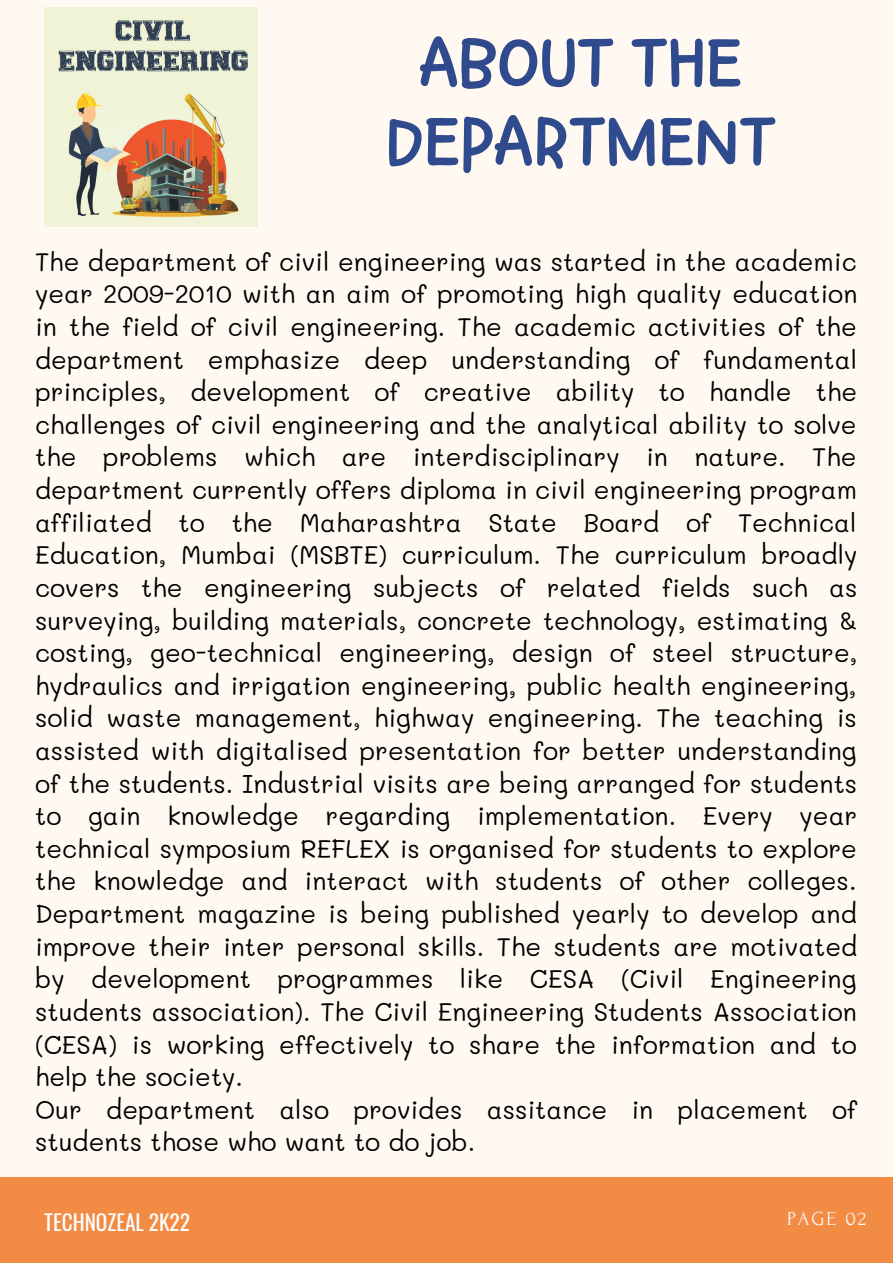
<style>
.page{position:relative;width:893px;height:1264px;background:#fff}
.page>*{position:absolute;margin:0;border:0;box-sizing:border-box;transform-origin:0 0}
.t1{font:79.5px/78.8px "TT Dalpangi R";letter-spacing:-.025em;color:#304a8e;text-align:center}
.t2{font:25.5px/32.5px "Mali";color:#000}
.t3{font:21.3px "Oswald";color:#fff}
.t4{font:19.8px "Forum";letter-spacing:.1em;color:#fafafa}
</style>
<div class="page">
<div style="left:0;top:0;width:892px;height:1262px;background:#fff9f2"></div>
<div style="left:0;top:1176px;width:892px;height:86px;background:#f28b43"></div>
<img style="left:44px;top:8px;width:214px;height:218px">
<h1 class="t1" style="left:385px;top:23px;width:393px">ABOUT THE<br>DEPARTMENT</h1>
<p class="t2" style="left:35px;top:244px;width:823px">The department of civil engineering was started in the academic year 2009-2010 with an aim of promoting high quality education in the field of civil engineering. The academic activities of the department emphasize deep understanding of fundamental principles, development of creative ability to handle the challenges of civil engineering and the analytical ability to solve the problems which are interdisciplinary in nature. The department currently offers diploma in civil engineering program affiliated to the Maharashtra State Board of Technical Education, Mumbai (MSBTE) curriculum. The curriculum broadly covers the engineering subjects of related fields such as surveying, building materials, concrete technology, estimating &amp; costing, geo-technical engineering, design of steel structure, hydraulics and irrigation engineering, public health engineering, solid waste management, highway engineering. The teaching is assisted with digitalised presentation for better understanding of the students. Industrial visits are being arranged for students to gain knowledge regarding implementation. Every year technical symposium REFLEX is organised for students to explore the knowledge and interact with students of other colleges.<br>Department magazine is being published yearly to develop and improve their inter personal skills. The students are motivated by development programmes like CESA (Civil Engineering students association). The Civil Engineering Students Association (CESA) is working effectively to share the information and to help the society.<br>Our department also provides assitance in placement of students those who want to do job.</p>
<p class="t3" style="left:44px;top:1205px;width:147px">TECHNOZEAL 2K22</p>
<p class="t4" style="left:787px;top:1208px;width:81px">PAGE 02</p>
</div>
